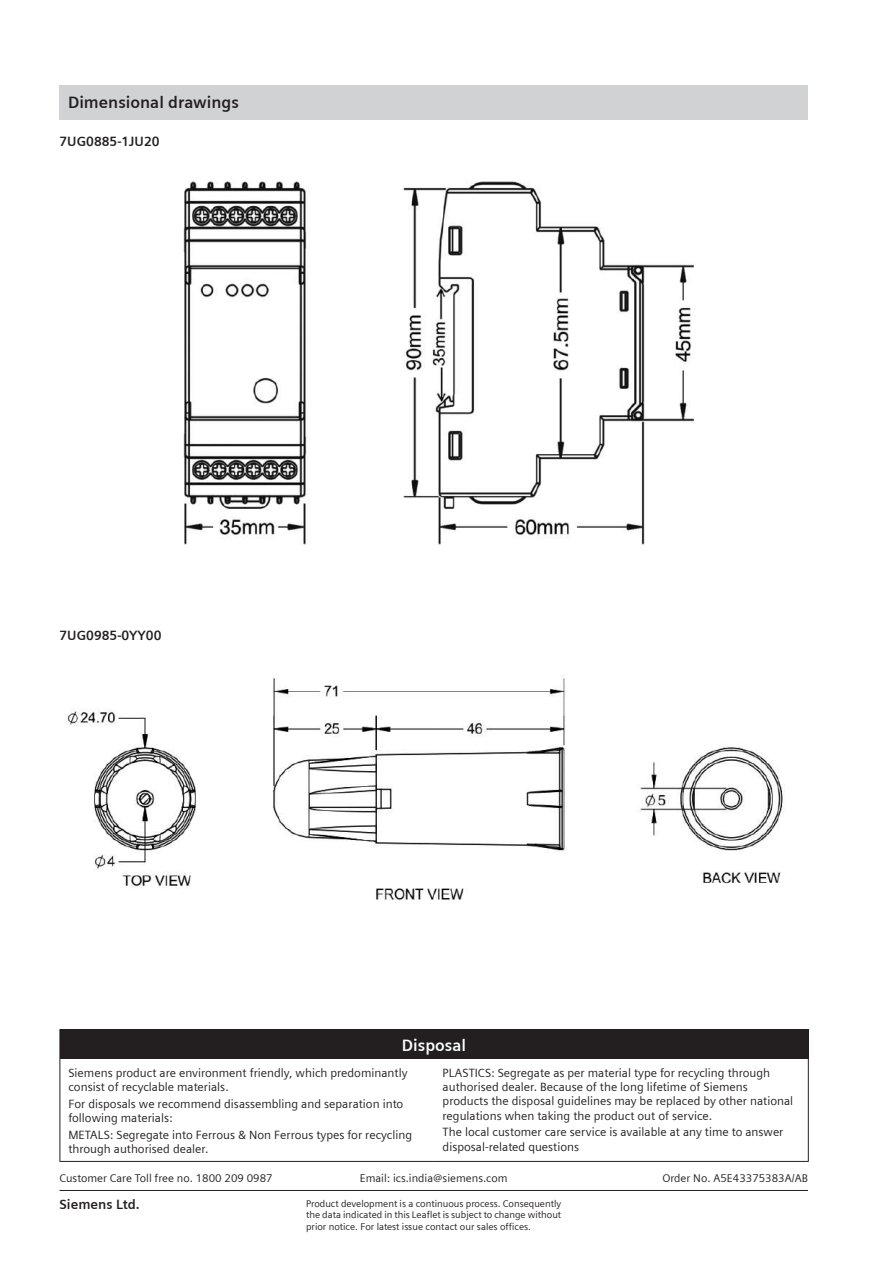
<style>
.page{position:relative;width:893px;height:1263px;background:#fff}
.page>*{position:absolute;margin:0;border:0;box-sizing:border-box;transform-origin:0 0}
.t1{font:700 16.5px "Siemens Sans";color:#231f20}
.t2{font:700 16.5px "Siemens Sans";color:#fff}
.t3{font:700 13.5px "Siemens Sans";color:#231f20}
.t4{font:12px/14.4px "Siemens Sans";color:#231f20}
.t5{font:11.25px "Siemens Sans";color:#231f20}
.t6{font:9.75px/11.7px "Siemens Sans";color:#231f20;text-align:justify}
</style>
<div class="page">
<div style="left:60px;top:85px;width:748px;height:34px;background:#d1d2d4"></div>
<hr style="left:60px;top:1190px;width:748px;height:1px;background:#231f20">
<div style="left:60px;top:1029px;width:748px;height:30px;background:#231f20"></div>
<hr style="left:434px;top:1029px;width:375px;height:1px;background:#231f20">
<svg style="left:808px;top:1030px;width:1px;height:29px"></svg>
<hr style="left:60px;top:1059px;width:1px;height:102px;background:#231f20">
<hr style="left:808px;top:1059px;width:1px;height:102px;background:#231f20">
<hr style="left:60px;top:1161px;width:374px;height:1px;background:#231f20">
<hr style="left:434px;top:1161px;width:375px;height:1px;background:#231f20">
<img style="left:183px;top:181px;width:511px;height:364px">
<img style="left:65px;top:677px;width:720px;height:223px">
<h1 class="t1" style="left:68px;top:93px;width:173px">Dimensional drawings</h1>
<p class="t3" style="left:60px;top:134px;width:102px">7UG0885-1JU20</p>
<p class="t3" style="left:60px;top:627px;width:103px">7UG0985-0YY00</p>
<h1 class="t2" style="left:402px;top:1035px;width:66px">Disposal</h1>
<p class="t4" style="left:68px;top:1065px;width:341px">Siemens product are environment friendly, which predominantly consist of recyclable materials.</p>
<p class="t4" style="left:68px;top:1096px;width:336px">For disposals we recommend disassembling and separation into following materials:</p>
<p class="t4" style="left:68px;top:1127px;width:345px">METALS: Segregate into Ferrous &amp; Non Ferrous types for recycling through authorised dealer.</p>
<p class="t4" style="left:443px;top:1065px;width:352px">PLASTICS: Segregate as per material type for recycling through authorised dealer. Because of the long lifetime of Siemens products the disposal guidelines may be replaced by other national regulations when taking the product out of service.</p>
<p class="t4" style="left:443px;top:1125px;width:342px">The local customer care service is available at any time to answer disposal-related questions</p>
<p class="t5" style="left:60px;top:1172px;width:215px">Customer Care Toll free no. 1800 209 0987</p>
<p class="t5" style="left:360px;top:1172px;width:149px">Email: ics.india@siemens.com</p>
<p class="t5" style="left:662px;top:1172px;width:147px">Order No. A5E43375383A/AB</p>
<p class="t3" style="left:60px;top:1197px;width:82px">Siemens Ltd.</p>
<p class="t6" style="left:306px;top:1197px;width:257px">Product development is a continuous process. Consequently the data indicated in this Leaflet is subject to change without prior notice. For latest issue contact our sales offices.</p>
</div>
